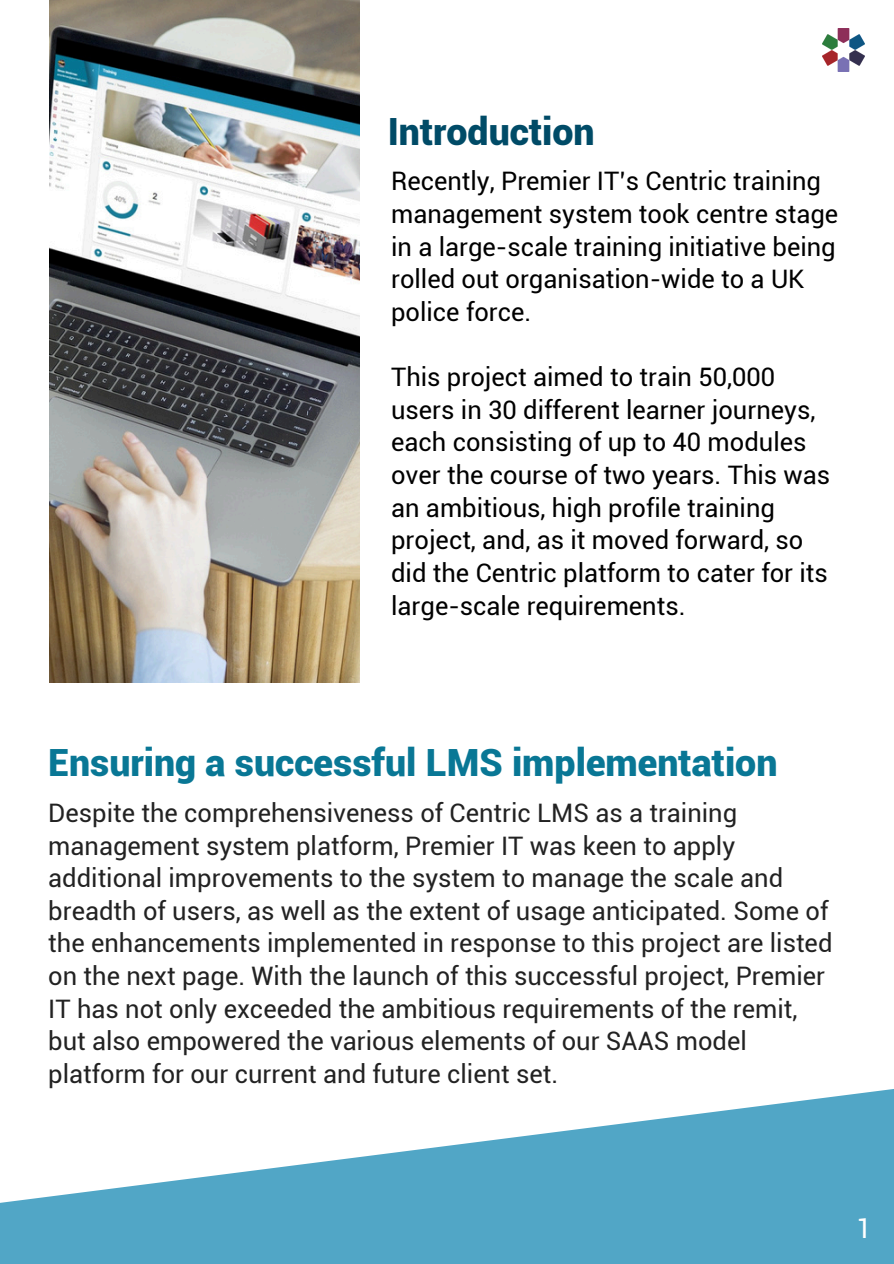
<style>
.page{position:relative;width:894px;height:1264px;background:#fff}
.page>*{position:absolute;margin:0;border:0;box-sizing:border-box;transform-origin:0 0}
.t1{font:900 37.5px "Roboto";color:#097795}
.t2{font:900 37.5px "Roboto";color:#004b67}
.t3{font:27px "Roboto";color:#fff}
.t4{font:25.5px/32.7px "Roboto";color:#222}
.t5{font:25.5px/32.7px "Roboto";color:#000}
</style>
<div class="page">
<svg style="left:0;top:1089px;width:893px;height:174px;fill:#51a6c6"></svg>
<img style="left:822px;top:29px;width:41px;height:42px">
<img style="left:49px;top:0;width:311px;height:682px">
<p class="t2" style="left:387px;top:110px;width:208px">Introduction</p>
<p class="t5" style="left:391px;top:165px;width:448px">Recently, Premier IT’s Centric training management system took centre stage in a large-scale training initiative being rolled out organisation-wide to a UK police force.</p>
<h1 class="t5" style="left:391px;top:361px;width:440px">This project aimed to train 50,000 users in 30 different learner journeys, each consisting of up to 40 modules over the course of two years. This was an ambitious, high profile training project, and, as it moved forward, so did the Centric platform to cater for its large-scale requirements.</h1>
<p class="t1" style="left:48px;top:741px;width:730px">Ensuring a successful LMS implementation</p>
<p class="t4" style="left:48px;top:796px;width:785px">Despite the comprehensiveness of Centric LMS as a training management system platform, Premier IT was keen to apply additional improvements to the system to manage the scale and breadth of users, as well as the extent of usage anticipated. Some of the enhancements implemented in response to this project are listed on the next page. With the launch of this successful project, Premier IT has not only exceeded the ambitious requirements of the remit, but also empowered the various elements of our SAAS model platform for our current and future client set.</p>
<p class="t3" style="left:856px;top:1213px;width:17px">1</p>
</div>
